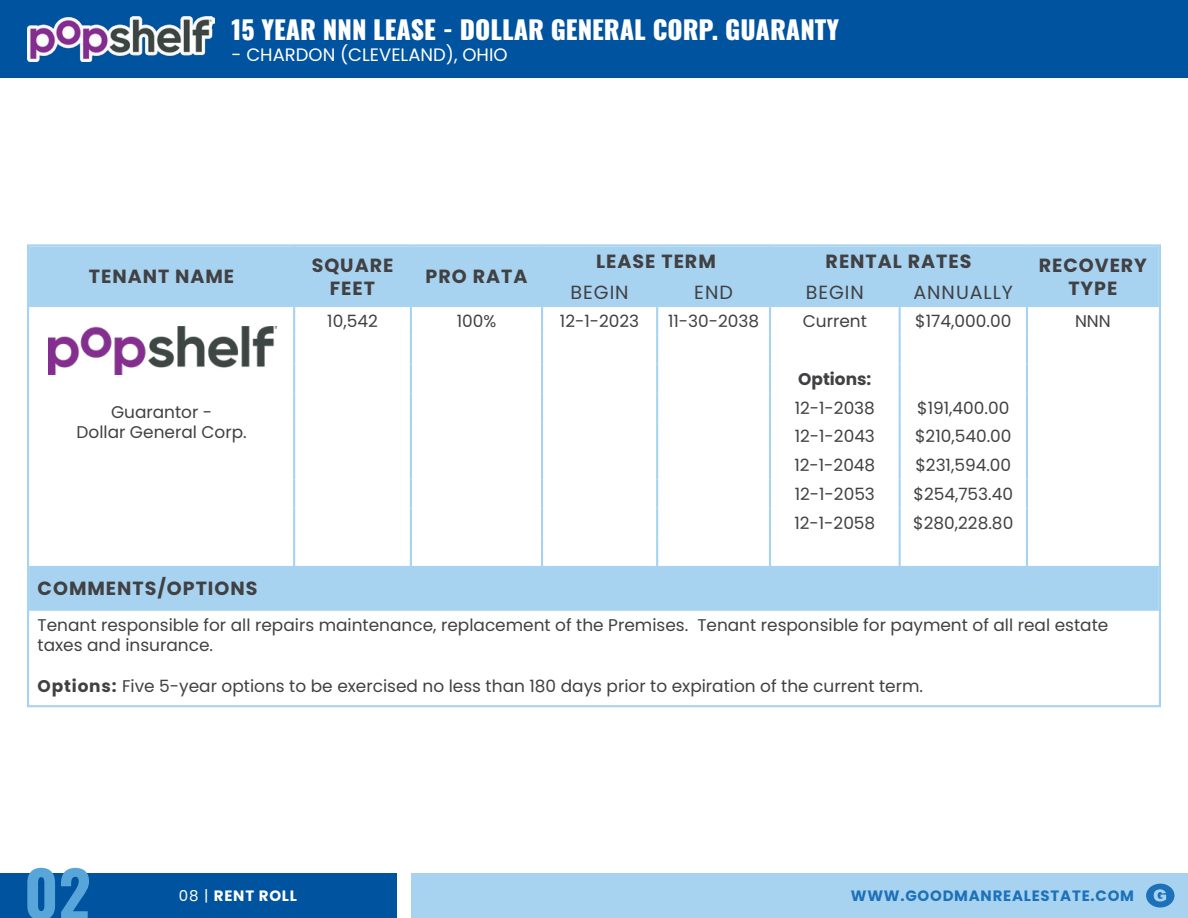
<style>
.page{position:relative;width:1188px;height:918px;background:#fff}
.page>*{position:absolute;margin:0;border:0;box-sizing:border-box;transform-origin:0 0}
.t1{font:700 62.85px "Oswald";color:#58a6d9}
.t2{font:800 25.5px "Oswald";color:#fff}
.t3{font:700 19.05px/22.8px "Poppins";letter-spacing:.05em;color:#414042;text-align:center}
.t4{font:19.05px "Poppins";letter-spacing:.05em;color:#414042}
.t5{font:18px "Poppins";color:#fff}
.t6{font:16.95px/20.4px "Poppins";color:#414042;text-align:center}
.t7{font:700 16.95px "Poppins";color:#414042}
.t8{font:700 15px "Poppins";letter-spacing:.05em;color:#1d71b9}
.t9{font:700 15px "Poppins";letter-spacing:.05em;color:#fff}
.s1{font-weight:700}
.s2{font-weight:400}
</style>
<div class="page">
<div style="left:0;top:0;width:1188px;height:78px;background:#00539f"></div>
<div style="left:0;top:873px;width:397px;height:45px;background:#00539f"></div>
<div style="left:411px;top:873px;width:777px;height:45px;background:#a7d3f1"></div>
<svg style="left:1146px;top:884px;width:29px;height:24px"></svg>
<img style="left:27px;top:17px;width:187px;height:45px">
<svg style="left:30px;top:247px;width:1128px;height:364px"></svg>
<hr style="left:293px;top:247px;width:2px;height:30px;background:#a7d3f1">
<hr style="left:410px;top:247px;width:2px;height:30px;background:#a7d3f1">
<hr style="left:541px;top:247px;width:2px;height:30px;background:#a7d3f1">
<hr style="left:769px;top:247px;width:2px;height:30px;background:#a7d3f1">
<hr style="left:1026px;top:247px;width:2px;height:30px;background:#a7d3f1">
<hr style="left:293px;top:277px;width:2px;height:30px;background:#a7d3f1">
<hr style="left:410px;top:277px;width:2px;height:30px;background:#a7d3f1">
<hr style="left:541px;top:277px;width:2px;height:30px;background:#a7d3f1">
<hr style="left:656px;top:277px;width:2px;height:30px;background:#a7d3f1">
<hr style="left:769px;top:277px;width:2px;height:30px;background:#a7d3f1">
<hr style="left:899px;top:277px;width:2px;height:30px;background:#a7d3f1">
<hr style="left:1026px;top:277px;width:2px;height:30px;background:#a7d3f1">
<hr style="left:293px;top:307px;width:2px;height:29px;background:#a7d3f1">
<hr style="left:410px;top:307px;width:2px;height:29px;background:#a7d3f1">
<hr style="left:541px;top:307px;width:2px;height:29px;background:#a7d3f1">
<hr style="left:656px;top:307px;width:2px;height:29px;background:#a7d3f1">
<hr style="left:769px;top:307px;width:2px;height:29px;background:#a7d3f1">
<hr style="left:899px;top:307px;width:2px;height:29px;background:#a7d3f1">
<hr style="left:1026px;top:307px;width:2px;height:29px;background:#a7d3f1">
<hr style="left:293px;top:336px;width:2px;height:29px;background:#a7d3f1">
<hr style="left:410px;top:336px;width:2px;height:29px;background:#a7d3f1">
<hr style="left:541px;top:336px;width:2px;height:29px;background:#a7d3f1">
<hr style="left:656px;top:336px;width:2px;height:29px;background:#a7d3f1">
<hr style="left:769px;top:336px;width:2px;height:29px;background:#a7d3f1">
<hr style="left:899px;top:336px;width:2px;height:29px;background:#a7d3f1">
<hr style="left:1026px;top:336px;width:2px;height:29px;background:#a7d3f1">
<hr style="left:293px;top:365px;width:2px;height:28px;background:#a7d3f1">
<hr style="left:410px;top:365px;width:2px;height:28px;background:#a7d3f1">
<hr style="left:541px;top:365px;width:2px;height:28px;background:#a7d3f1">
<hr style="left:656px;top:365px;width:2px;height:28px;background:#a7d3f1">
<hr style="left:769px;top:365px;width:2px;height:28px;background:#a7d3f1">
<hr style="left:899px;top:365px;width:2px;height:28px;background:#a7d3f1">
<hr style="left:1026px;top:365px;width:2px;height:28px;background:#a7d3f1">
<hr style="left:293px;top:393px;width:2px;height:29px;background:#a7d3f1">
<hr style="left:410px;top:393px;width:2px;height:29px;background:#a7d3f1">
<hr style="left:541px;top:393px;width:2px;height:29px;background:#a7d3f1">
<hr style="left:656px;top:393px;width:2px;height:29px;background:#a7d3f1">
<hr style="left:769px;top:393px;width:2px;height:29px;background:#a7d3f1">
<hr style="left:899px;top:393px;width:2px;height:29px;background:#a7d3f1">
<hr style="left:1026px;top:393px;width:2px;height:29px;background:#a7d3f1">
<hr style="left:293px;top:422px;width:2px;height:29px;background:#a7d3f1">
<hr style="left:410px;top:422px;width:2px;height:29px;background:#a7d3f1">
<hr style="left:541px;top:422px;width:2px;height:29px;background:#a7d3f1">
<hr style="left:656px;top:422px;width:2px;height:29px;background:#a7d3f1">
<hr style="left:769px;top:422px;width:2px;height:29px;background:#a7d3f1">
<hr style="left:899px;top:422px;width:2px;height:29px;background:#a7d3f1">
<hr style="left:1026px;top:422px;width:2px;height:29px;background:#a7d3f1">
<hr style="left:293px;top:451px;width:2px;height:29px;background:#a7d3f1">
<hr style="left:410px;top:451px;width:2px;height:29px;background:#a7d3f1">
<hr style="left:541px;top:451px;width:2px;height:29px;background:#a7d3f1">
<hr style="left:656px;top:451px;width:2px;height:29px;background:#a7d3f1">
<hr style="left:769px;top:451px;width:2px;height:29px;background:#a7d3f1">
<hr style="left:899px;top:451px;width:2px;height:29px;background:#a7d3f1">
<hr style="left:1026px;top:451px;width:2px;height:29px;background:#a7d3f1">
<hr style="left:293px;top:480px;width:2px;height:28px;background:#a7d3f1">
<hr style="left:410px;top:480px;width:2px;height:28px;background:#a7d3f1">
<hr style="left:541px;top:480px;width:2px;height:28px;background:#a7d3f1">
<hr style="left:656px;top:480px;width:2px;height:28px;background:#a7d3f1">
<hr style="left:769px;top:480px;width:2px;height:28px;background:#a7d3f1">
<hr style="left:899px;top:480px;width:2px;height:28px;background:#a7d3f1">
<hr style="left:1026px;top:480px;width:2px;height:28px;background:#a7d3f1">
<hr style="left:293px;top:508px;width:2px;height:29px;background:#a7d3f1">
<hr style="left:410px;top:508px;width:2px;height:29px;background:#a7d3f1">
<hr style="left:541px;top:508px;width:2px;height:29px;background:#a7d3f1">
<hr style="left:656px;top:508px;width:2px;height:29px;background:#a7d3f1">
<hr style="left:769px;top:508px;width:2px;height:29px;background:#a7d3f1">
<hr style="left:899px;top:508px;width:2px;height:29px;background:#a7d3f1">
<hr style="left:1026px;top:508px;width:2px;height:29px;background:#a7d3f1">
<hr style="left:293px;top:537px;width:2px;height:29px;background:#a7d3f1">
<hr style="left:410px;top:537px;width:2px;height:29px;background:#a7d3f1">
<hr style="left:541px;top:537px;width:2px;height:29px;background:#a7d3f1">
<hr style="left:656px;top:537px;width:2px;height:29px;background:#a7d3f1">
<hr style="left:769px;top:537px;width:2px;height:29px;background:#a7d3f1">
<hr style="left:899px;top:537px;width:2px;height:29px;background:#a7d3f1">
<hr style="left:1026px;top:537px;width:2px;height:29px;background:#a7d3f1">
<img style="left:48px;top:326px;width:228px;height:48px">
<h2 class="t2" style="left:232px;top:17px;width:609px">15 YEAR NNN LEASE - DOLLAR GENERAL CORP. GUARANTY</h2>
<p class="t5" style="left:232px;top:45px;width:277px">- CHARDON (CLEVELAND), OHIO</p>
<p class="t3" style="left:89px;top:266px;width:147px">TENANT NAME</p>
<p class="t3" style="left:312px;top:254px;width:83px">SQUARE<br>FEET</p>
<p class="t3" style="left:426px;top:266px;width:103px">PRO RATA</p>
<p class="t3" style="left:596px;top:250px;width:121px">LEASE TERM</p>
<p class="t3" style="left:826px;top:250px;width:147px">RENTAL RATES</p>
<p class="t3" style="left:1039px;top:254px;width:110px">RECOVERY</p>
<p class="t4" style="left:571px;top:281px;width:60px">BEGIN</p>
<p class="t4" style="left:694px;top:281px;width:40px">END</p>
<p class="t4" style="left:806px;top:281px;width:60px">BEGIN</p>
<p class="t4" style="left:913px;top:281px;width:101px">ANNUALLY</p>
<p class="t3" style="left:1068px;top:277px;width:51px">TYPE</p>
<p class="t6" style="left:327px;top:311px;width:52px">10,542</p>
<p class="t6" style="left:457px;top:311px;width:41px">100%</p>
<p class="t6" style="left:560px;top:311px;width:81px">12-1-2023</p>
<p class="t6" style="left:668px;top:311px;width:93px">11-30-2038</p>
<p class="t6" style="left:803px;top:311px;width:66px">Current</p>
<p class="t6" style="left:915px;top:311px;width:97px">$174,000.00</p>
<p class="t6" style="left:1075px;top:311px;width:37px">NNN</p>
<p class="t7" style="left:798px;top:369px;width:75px">Options:</p>
<p class="t6" style="left:77px;top:402px;width:172px">Guarantor -<br>Dollar General Corp.</p>
<p class="t6" style="left:795px;top:398px;width:82px">12-1-2038</p>
<p class="t6" style="left:917px;top:398px;width:94px">$191,400.00</p>
<p class="t6" style="left:795px;top:426px;width:82px">12-1-2043</p>
<p class="t6" style="left:915px;top:426px;width:98px">$210,540.00</p>
<p class="t6" style="left:794px;top:455px;width:82px">12-1-2048</p>
<p class="t6" style="left:915px;top:455px;width:97px">$231,594.00</p>
<p class="t6" style="left:795px;top:484px;width:82px">12-1-2053</p>
<p class="t6" style="left:913px;top:484px;width:101px">$254,753.40</p>
<p class="t6" style="left:794px;top:513px;width:82px">12-1-2058</p>
<p class="t6" style="left:913px;top:513px;width:102px">$280,228.80</p>
<p class="t3" style="left:38px;top:577px;width:221px">COMMENTS/OPTIONS</p>
<p class="t6" style="left:38px;top:615px;width:1072px;text-align:left">Tenant responsible for all repairs maintenance, replacement of the Premises. Tenant responsible for payment of all real estate taxes and insurance.</p>
<p class="t6" style="left:38px;top:676px;width:887px"><span class="s1">Options:</span> Five 5-year options to be exercised no less than 180 days prior to expiration of the current term.</p>
<h1 class="t1" style="left:24px;top:861px;width:68px">02</h1>
<p class="t9" style="left:179px;top:887px;width:120px"><span class="s2">08 |</span> RENT ROLL</p>
<p class="t8" style="left:851px;top:887px;width:285px">WWW.GOODMANREALESTATE.COM</p>
</div>
